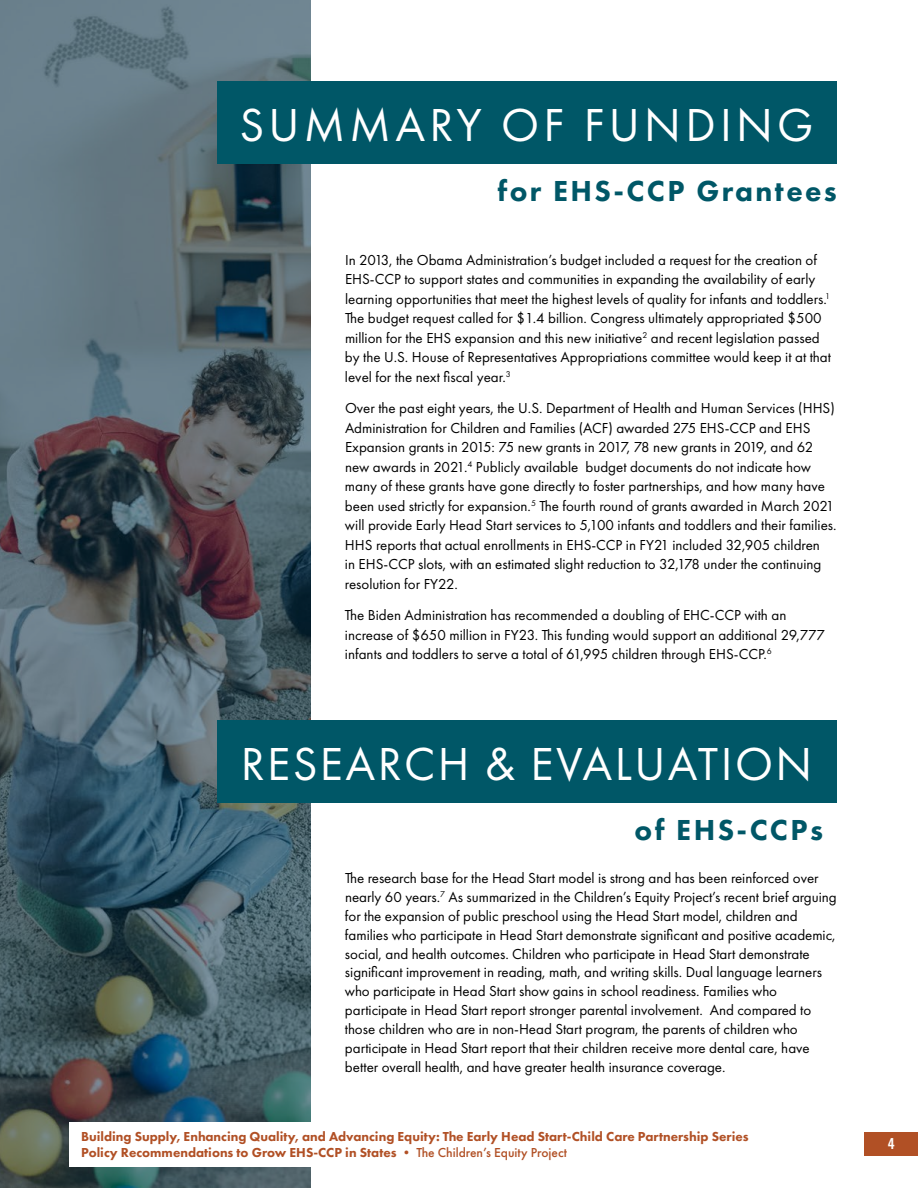
<style>
.page{position:relative;width:918px;height:1188px;background:#fff}
.page>*{position:absolute;margin:0;border:0;box-sizing:border-box;transform-origin:0 0}
.t1{font:48px "Futura PT";letter-spacing:.05em;color:#fff}
.t2{font:48px "Futura PT";letter-spacing:.09em;color:#fff}
.t3{font:800 30px "Futura PT";letter-spacing:.08em;color:#005767}
.t4{font:15px/19.5px "Futura PT";color:#000}
.t5{font:800 13.5px/16.2px "Futura PT";color:#b15025}
.t6{font:500 13.5px "Oswald";color:#fff}
.s1{font-weight:500}
</style>
<div class="page">
<svg style="left:0;top:0;width:310px;height:1188px;background:#4e6069"></svg>
<div style="left:864px;top:1132px;width:54px;height:24px;background:#b15025"></div>
<div style="left:69px;top:1122px;width:717px;height:44px;background:#fff"></div>
<div style="left:218px;top:81px;width:619px;height:83px;background:#005767"></div>
<div style="left:218px;top:720px;width:619px;height:82px;background:#005767"></div>
<h1 class="t2" style="left:239px;top:96px;width:576px">SUMMARY OF FUNDING</h1>
<h2 class="t3" style="left:498px;top:173px;width:341px">for EHS-CCP Grantees</h2>
<p class="t4" style="left:345px;top:250px;width:488px">In 2013, the Obama Administration’s budget included a request for the creation of EHS-CCP to support states and communities in expanding the availability of early learning opportunities that meet the highest levels of quality for infants and toddlers.<sup>1<br></sup>The budget request called for $1.4 billion. Congress ultimately appropriated $500 million for the EHS expansion and this new initiative<sup>2</sup> and recent legislation passed by the U.S. House of Representatives Appropriations committee would keep it at that level for the next fiscal year.<sup>3</sup></p>
<p class="t4" style="left:345px;top:399px;width:493px">Over the past eight years, the U.S. Department of Health and Human Services (HHS)<br>Administration for Children and Families (ACF) awarded 275 EHS-CCP and EHS Expansion grants in 2015: 75 new grants in 2017, 78 new grants in 2019, and 62 new awards in 2021.<sup>4</sup> Publicly available budget documents do not indicate how many of these grants have gone directly to foster partnerships, and how many have been used strictly for expansion.<sup>5</sup> The fourth round of grants awarded in March 2021 will provide Early Head Start services to 5,100 infants and toddlers and their families.<br>HHS reports that actual enrollments in EHS-CCP in FY21 included 32,905 children<br>in EHS-CCP slots, with an estimated slight reduction to 32,178 under the continuing resolution for FY22.</p>
<p class="t4" style="left:345px;top:606px;width:482px">The Biden Administration has recommended a doubling of EHC-CCP with an increase of $650 million in FY23. This funding would support an additional 29,777 infants and toddlers to serve a total of 61,995 children through EHS-CCP.<sup>6</sup></p>
<h1 class="t1" style="left:241px;top:735px;width:573px">RESEARCH &amp; EVALUATION</h1>
<h2 class="t3" style="left:635px;top:812px;width:190px">of EHS-CCPs</h2>
<p class="t4" style="left:345px;top:868px;width:493px;line-height:18.9px">The research base for the Head Start model is strong and has been reinforced over nearly 60 years.<sup>7</sup> As summarized in the Children’s Equity Project’s recent brief arguing for the expansion of public preschool using the Head Start model, children and families who participate in Head Start demonstrate significant and positive academic, social, and health outcomes. Children who participate in Head Start demonstrate significant improvement in reading, math, and writing skills. Dual language learners who participate in Head Start show gains in school readiness. Families who participate in Head Start report stronger parental involvement. And compared to those children who are in non-Head Start program, the parents of children who participate in Head Start report that their children receive more dental care, have better overall health, and have greater health insurance coverage.</p>
<p class="t5" style="left:81px;top:1128px;width:669px">Building Supply, Enhancing Quality, and Advancing Equity: The Early Head Start-Child Care Partnership Series<br>Policy Recommendations to Grow EHS-CCP in States • <span class="s1">The Children’s Equity Project</span></p>
<p class="t6" style="left:888px;top:1136px;width:8px">4</p>
</div>
